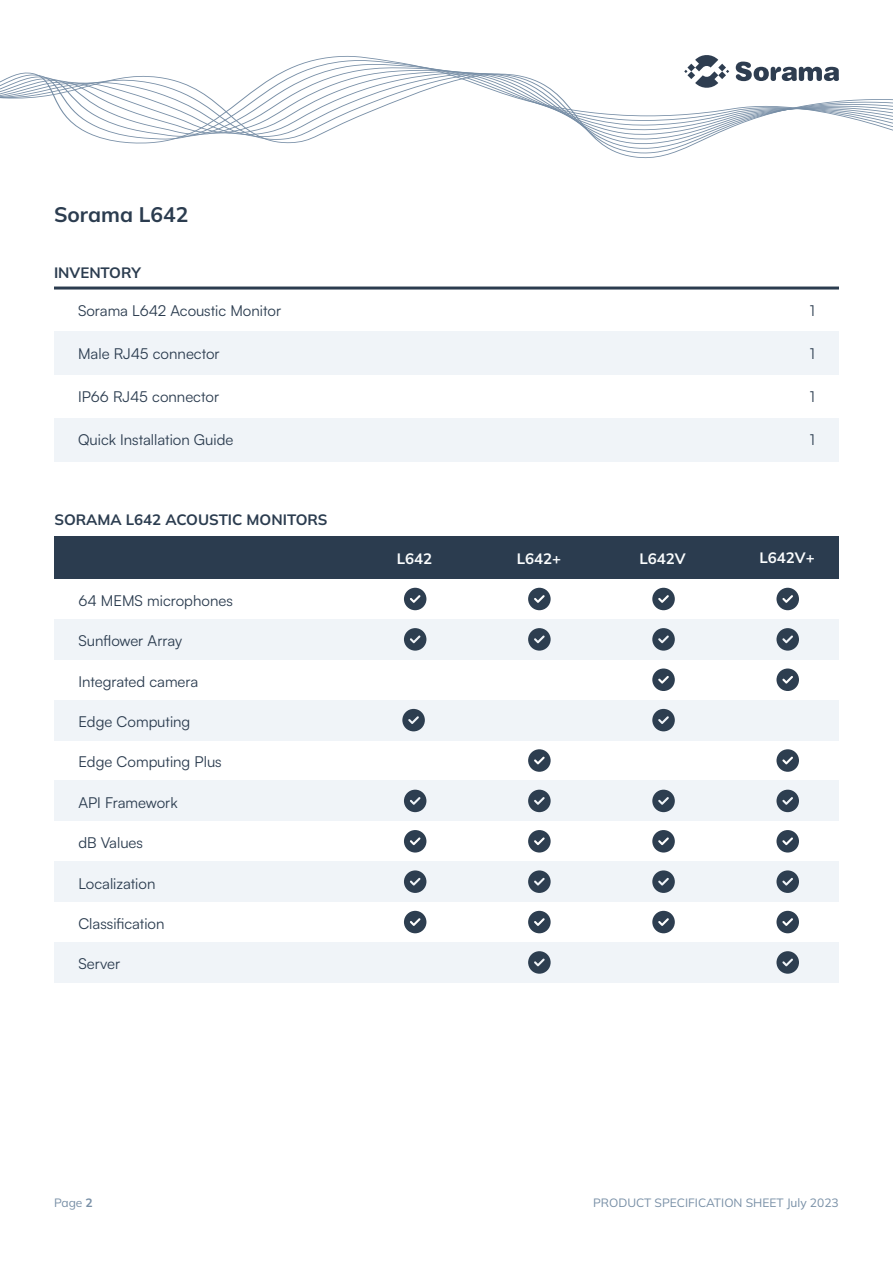
<style>
.page{position:relative;width:893px;height:1263px;background:#fff}
.page>*{position:absolute;margin:0;border:0;box-sizing:border-box;transform-origin:0 0}
.t1{font:700 21px "Mulish";color:#2b3c4f}
.t2{font:15px "Satoshi";color:#2b3c4f}
.t3{font:700 15px "Mulish";color:#2b3c4f}
.t4{font:700 15px "Mulish";color:#fbfdfe}
.t5{font:12px "Mulish";color:#788fa6}
.s1{font-weight:700}
</style>
<div class="page">
<svg style="left:0;top:68px;width:893px;height:91px"></svg>
<svg style="left:684px;top:55px;width:45px;height:34px"></svg>
<svg style="left:736px;top:62px;width:103px;height:19px"></svg>
<div style="left:54px;top:331px;width:785px;height:44px;background:#eaf0f5"></div>
<hr style="left:54px;top:287px;width:785px;height:3px;background:#2b3c4f">
<div style="left:54px;top:942px;width:785px;height:40px;background:#eaf0f5"></div>
<div style="left:54px;top:861px;width:785px;height:41px;background:#eaf0f5"></div>
<div style="left:54px;top:781px;width:785px;height:40px;background:#eaf0f5"></div>
<div style="left:54px;top:700px;width:785px;height:40px;background:#eaf0f5"></div>
<div style="left:54px;top:619px;width:785px;height:40px;background:#eaf0f5"></div>
<div style="left:54px;top:536px;width:785px;height:43px;background:#2b3c4f"></div>
<svg style="left:404px;top:628px;width:22px;height:22px"></svg>
<svg style="left:528px;top:628px;width:23px;height:22px"></svg>
<svg style="left:652px;top:628px;width:23px;height:22px"></svg>
<svg style="left:776px;top:628px;width:23px;height:22px"></svg>
<svg style="left:404px;top:588px;width:22px;height:22px"></svg>
<svg style="left:528px;top:588px;width:23px;height:22px"></svg>
<svg style="left:652px;top:588px;width:23px;height:22px"></svg>
<svg style="left:776px;top:588px;width:23px;height:22px"></svg>
<svg style="left:652px;top:668px;width:23px;height:23px"></svg>
<svg style="left:776px;top:668px;width:23px;height:23px"></svg>
<svg style="left:652px;top:709px;width:23px;height:22px"></svg>
<svg style="left:402px;top:709px;width:23px;height:22px"></svg>
<svg style="left:528px;top:749px;width:23px;height:23px"></svg>
<svg style="left:776px;top:749px;width:23px;height:23px"></svg>
<svg style="left:404px;top:830px;width:22px;height:22px"></svg>
<svg style="left:528px;top:830px;width:23px;height:22px"></svg>
<svg style="left:652px;top:830px;width:23px;height:22px"></svg>
<svg style="left:776px;top:830px;width:23px;height:22px"></svg>
<svg style="left:404px;top:790px;width:22px;height:22px"></svg>
<svg style="left:528px;top:790px;width:23px;height:22px"></svg>
<svg style="left:652px;top:790px;width:23px;height:22px"></svg>
<svg style="left:776px;top:790px;width:23px;height:22px"></svg>
<svg style="left:404px;top:911px;width:22px;height:22px"></svg>
<svg style="left:528px;top:911px;width:23px;height:22px"></svg>
<svg style="left:652px;top:911px;width:23px;height:22px"></svg>
<svg style="left:776px;top:911px;width:23px;height:22px"></svg>
<svg style="left:404px;top:870px;width:22px;height:23px"></svg>
<svg style="left:528px;top:870px;width:23px;height:23px"></svg>
<svg style="left:652px;top:870px;width:23px;height:23px"></svg>
<svg style="left:776px;top:870px;width:23px;height:23px"></svg>
<svg style="left:528px;top:951px;width:23px;height:22px"></svg>
<svg style="left:776px;top:951px;width:23px;height:22px"></svg>
<div style="left:54px;top:418px;width:785px;height:43px;background:#eaf0f5"></div>
<h1 class="t1" style="left:54px;top:200px;width:136px">Sorama L642</h1>
<p class="t3" style="left:54px;top:262px;width:88px">INVENTORY</p>
<p class="t2" style="left:78px;top:300px;width:205px">Sorama L642 Acoustic Monitor</p>
<p class="t2" style="left:78px;top:343px;width:143px">Male RJ45 connector</p>
<p class="t2" style="left:78px;top:387px;width:143px">IP66 RJ45 connector</p>
<p class="t2" style="left:810px;top:300px;width:7px">1</p>
<p class="t2" style="left:810px;top:343px;width:7px">1</p>
<p class="t2" style="left:810px;top:387px;width:7px">1</p>
<p class="t2" style="left:78px;top:430px;width:157px">Quick Installation Guide</p>
<p class="t2" style="left:810px;top:430px;width:7px">1</p>
<p class="t3" style="left:54px;top:509px;width:275px">SORAMA L642 ACOUSTIC MONITORS</p>
<p class="t2" style="left:78px;top:590px;width:156px">64 MEMS microphones</p>
<p class="t2" style="left:78px;top:631px;width:105px">Sunflower Array</p>
<p class="t2" style="left:78px;top:671px;width:121px">Integrated camera</p>
<p class="t2" style="left:78px;top:712px;width:114px">Edge Computing</p>
<p class="t2" style="left:78px;top:752px;width:145px">Edge Computing Plus</p>
<p class="t2" style="left:78px;top:792px;width:101px">API Framework</p>
<p class="t2" style="left:78px;top:833px;width:66px">dB Values</p>
<p class="t2" style="left:78px;top:873px;width:79px">Localization</p>
<p class="t2" style="left:78px;top:913px;width:88px">Classification</p>
<p class="t2" style="left:78px;top:954px;width:43px">Server</p>
<p class="t4" style="left:397px;top:549px;width:37px">L642</p>
<p class="t4" style="left:517px;top:549px;width:46px">L642+</p>
<p class="t4" style="left:639px;top:549px;width:48px">L642V</p>
<p class="t4" style="left:759px;top:548px;width:57px">L642V+</p>
<p class="t5" style="left:54px;top:1194px;width:40px">Page <span class="s1">2</span></p>
<p class="t5" style="left:593px;top:1194px;width:247px">PRODUCT SPECIFICATION SHEET July 2023</p>
</div>
